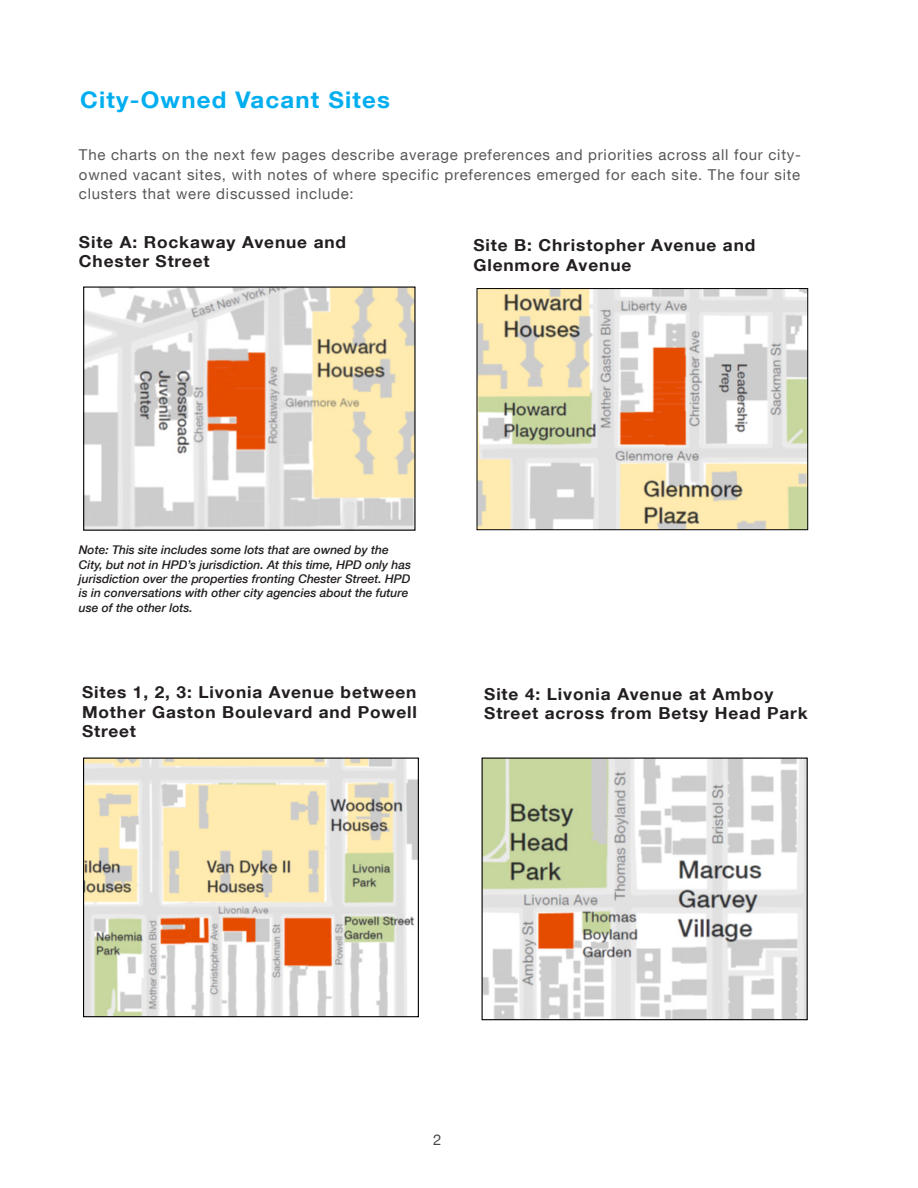
<style>
.page{position:relative;width:918px;height:1188px;background:#fff}
.page>*{position:absolute;margin:0;border:0;box-sizing:border-box;transform-origin:0 0}
.t1{font:700 22.95px "Helvetica Neue LT Com";letter-spacing:.05em;color:#00aeef;scale:1.05 1}
.t2{font:700 16.5px/19.5px "Helvetica Neue LT Com";letter-spacing:.05em;color:#231f20;scale:1.05 1}
.t3{font:15px/19.5px "Helvetica Neue LT Com";letter-spacing:.05em;color:#57585a;text-align:justify}
.t4{font:15px "Helvetica Neue LT Com";color:#4a4a4a}
.t5{font:italic 500 12px/14.4px "Helvetica Neue LT Com";color:#231f20}
</style>
<div class="page">
<img style="left:479px;top:290px;width:327px;height:238px">
<div style="left:477px;top:288px;width:331px;height:242px;border:1px solid #000"></div>
<img style="left:85px;top:760px;width:332px;height:255px">
<div style="left:83px;top:758px;width:336px;height:259px;border:1px solid #000"></div>
<img style="left:85px;top:289px;width:329px;height:240px">
<img style="left:484px;top:760px;width:322px;height:258px">
<div style="left:482px;top:758px;width:326px;height:262px;border:1px solid #000"></div>
<p class="t1" style="left:80px;top:85px;width:297px">City-Owned Vacant Sites</p>
<p class="t3" style="left:79px;top:145px;width:723px">The charts on the next few pages describe average preferences and priorities across all four city&shy;owned vacant sites, with notes of where specific preferences emerged for each site. The four site clusters that were discussed include:</p>
<p class="t2" style="left:79px;top:232px;width:256px">Site A: Rockaway Avenue and<br>Chester Street</p>
<p class="t2" style="left:473px;top:235px;width:270px">Site B: Christopher Avenue and<br>Glenmore Avenue</p>
<p class="t5" style="left:79px;top:543px;width:334px">Note: This site includes some lots that are owned by the City, but not in HPD’s jurisdiction. At this time, HPD only has jurisdiction over the properties fronting Chester Street. HPD is in conversations with other city agencies about the future use of the other lots.</p>
<p class="t2" style="left:82px;top:682px;width:321px;text-align:justify">Sites 1, 2, 3: Livonia Avenue between Mother Gaston Boulevard and Powell Street</p>
<p class="t2" style="left:484px;top:684px;width:310px">Site 4: Livonia Avenue at Amboy<br>Street across from Betsy Head Park</p>
<p class="t4" style="left:433px;top:1130px;width:10px">2</p>
</div>
